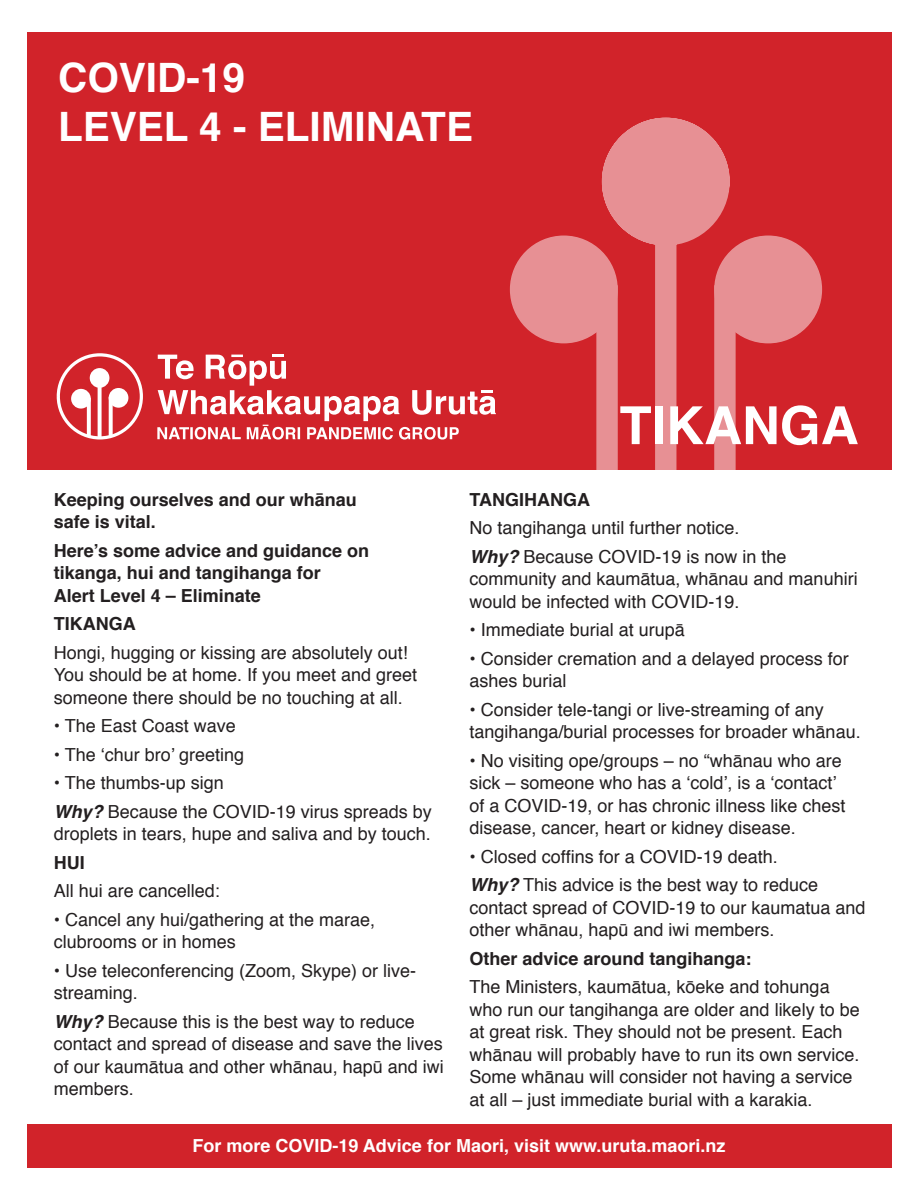
<style>
.page{position:relative;width:918px;height:1188px;background:#fff}
.page>*{position:absolute;margin:0;border:0;box-sizing:border-box;transform-origin:0 0}
.t1{font:700 52.5px "Helvetica";color:#fff}
.t2{font:700 40.5px/49.5px "Helvetica";color:#fff}
.t3{font:18px/22.5px "Helvetica";color:#231f20}
.t4{font:700 18px/22.5px "Helvetica";color:#231f20}
.t5{font:700 18px "Helvetica";color:#fff}
.s1{font-weight:700;font-style:italic}
</style>
<div class="page">
<div style="left:27px;top:32px;width:865px;height:438px;background:#d1232a"></div>
<div style="left:27px;top:1125px;width:864px;height:43px;background:#d1232a"></div>
<div style="left:736px;top:837px;width:107px;height:108px;background:#fff;border:2px solid #fff;border-radius:50%"></div>
<svg style="left:817px;top:845px;width:75px;height:287px"></svg>
<div style="left:57px;top:353px;width:86px;height:87px;border:3px solid #fff;border-radius:50%"></div>
<svg style="left:87px;top:402px;width:4px;height:34px"></svg>
<div style="left:71px;top:389px;width:20px;height:20px;background:#fff;border-radius:50%"></div>
<svg style="left:109px;top:401px;width:4px;height:36px"></svg>
<div style="left:109px;top:388px;width:19px;height:20px;background:#fff;border-radius:50%"></div>
<svg style="left:98px;top:388px;width:4px;height:51px"></svg>
<div style="left:90px;top:368px;width:19px;height:20px;background:#fff;border-radius:50%"></div>
<svg style="left:157px;top:355px;width:339px;height:85px"></svg>
<div style="left:714px;top:236px;width:108px;height:107px;background:#e79094;border:2px solid #fff;border-radius:50%"></div>
<div style="left:510px;top:236px;width:108px;height:107px;background:#e79094;border:2px solid #fff;border-radius:50%"></div>
<svg style="left:591px;top:117px;width:149px;height:353px;fill:#e79094"></svg>
<p class="t2" style="left:58px;top:53px;width:416px">COVID-19<br>LEVEL 4 - ELIMINATE</p>
<p class="t1" style="left:620px;top:383px;width:241px">TIKANGA</p>
<p class="t4" style="left:54px;top:488px;width:305px">Keeping ourselves and our whānau safe is vital.</p>
<p class="t4" style="left:54px;top:539px;width:317px">Here’s some advice and guidance on tikanga, hui and tangihanga for<br>Alert Level 4 – Eliminate</p>
<p class="t4" style="left:54px;top:613px;width:83px">TIKANGA</p>
<p class="t3" style="left:54px;top:641px;width:365px">Hongi, hugging or kissing are absolutely out!<br>You should be at home. If you meet and greet someone there should be no touching at all.</p>
<p class="t3" style="left:54px;top:715px;width:184px">• The East Coast wave</p>
<p class="t3" style="left:54px;top:743px;width:192px">• The ‘chur bro’ greeting</p>
<p class="t3" style="left:54px;top:772px;width:172px">• The thumbs-up sign</p>
<p class="t3" style="left:54px;top:800px;width:380px"><span class="s1">Why?</span> Because the COVID-19 virus spreads by droplets in tears, hupe and saliva and by touch.</p>
<p class="t4" style="left:54px;top:851px;width:32px">HUI</p>
<p class="t3" style="left:54px;top:880px;width:168px">All hui are cancelled:</p>
<p class="t3" style="left:54px;top:908px;width:323px">• Cancel any hui/gathering at the marae, clubrooms or in homes</p>
<p class="t3" style="left:54px;top:959px;width:364px">• Use teleconferencing (Zoom, Skype) or live&shy;streaming.</p>
<p class="t3" style="left:54px;top:1010px;width:392px"><span class="s1">Why?</span> Because this is the best way to reduce contact and spread of disease and save the lives of our kaumātua and other whānau, hapū and iwi members.</p>
<p class="t4" style="left:470px;top:488px;width:122px">TANGIHANGA</p>
<p class="t3" style="left:470px;top:517px;width:272px">No tangihanga until further notice.</p>
<p class="t3" style="left:470px;top:545px;width:390px"><span class="s1">Why?</span> Because COVID-19 is now in the community and kaumātua, whānau and manuhiri would be infected with COVID-19.</p>
<p class="t3" style="left:470px;top:619px;width:217px">• Immediate burial at urupā</p>
<p class="t3" style="left:470px;top:647px;width:381px">• Consider cremation and a delayed process for ashes burial</p>
<p class="t3" style="left:470px;top:698px;width:393px">• Consider tele-tangi or live-streaming of any tangihanga/burial processes for broader whānau.</p>
<p class="t3" style="left:470px;top:749px;width:378px">• No visiting ope/groups – no “whānau who are sick – someone who has a ‘cold’, is a ‘contact’ of a COVID-19, or has chronic illness like chest disease, cancer, heart or kidney disease.</p>
<p class="t3" style="left:470px;top:845px;width:310px">• Closed coffins for a COVID-19 death.</p>
<p class="t3" style="left:470px;top:874px;width:397px"><span class="s1">Why?</span> This advice is the best way to reduce contact spread of COVID-19 to our kaumatua and other whānau, hapū and iwi members.</p>
<p class="t4" style="left:470px;top:947px;width:284px">Other advice around tangihanga:</p>
<p class="t3" style="left:470px;top:976px;width:392px">The Ministers, kaumātua, kōeke and tohunga who run our tangihanga are older and likely to be at great risk. They should not be present. Each whānau will probably have to run its own service.<br>Some whānau will consider not having a service at all – just immediate burial with a karakia.</p>
<p class="t5" style="left:193px;top:1131px;width:534px">For more COVID-19 Advice for Maori, visit www.uruta.maori.nz</p>
</div>
